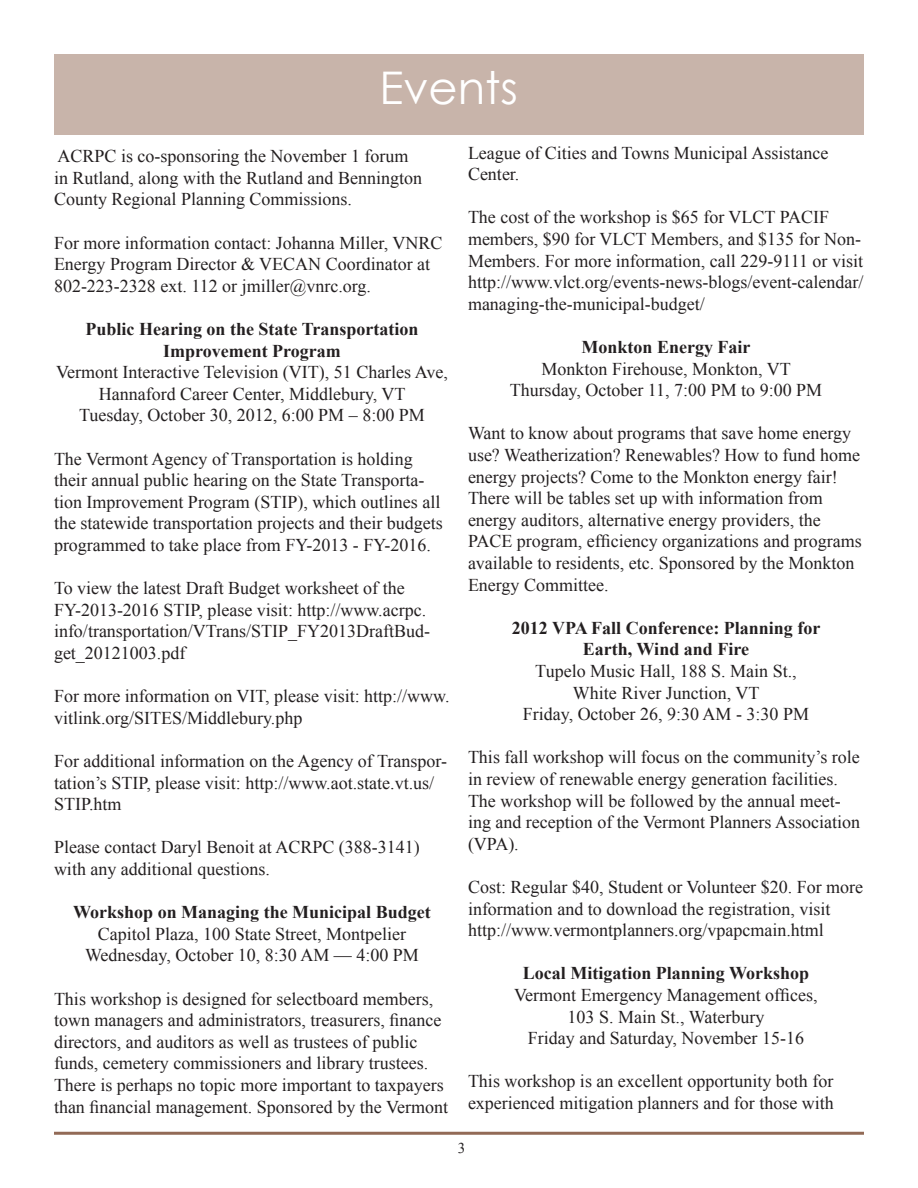
<style>
.page{position:relative;width:918px;height:1188px;background:#fff}
.page>*{position:absolute;margin:0;border:0;box-sizing:border-box;transform-origin:0 0}
.t1{font:45px "Century Gothic";color:#fff}
.t2{font:18px/21.6px "Times New Roman";color:#231f20}
.t3{font:700 18px/21.6px "Times New Roman";color:#231f20;text-align:center}
.t4{font:15px "Times New Roman";color:#231f20}
</style>
<div class="page">
<div style="left:54px;top:54px;width:810px;height:81px;background:#c8b4aa"></div>
<hr style="left:54px;top:1132px;width:810px;height:3px;background:#926a56">
<p class="t1" style="left:379px;top:56px;width:140px">Events</p>
<p class="t2" style="left:54px;top:145px;width:370px">ACRPC is co-sponsoring the November 1 forum in Rutland, along with the Rutland and Bennington<br>County Regional Planning Commissions.</p>
<p class="t2" style="left:54px;top:231px;width:390px">For more information contact: Johanna Miller, VNRC<br>Energy Program Director &amp; VECAN Coordinator at<br>802-223-2328 ext. 112 or jmiller@vnrc.org.</p>
<p class="t3" style="left:86px;top:318px;width:334px">Public Hearing on the State Transportation<br>Improvement Program</p>
<p class="t2" style="left:56px;top:361px;width:393px;text-align:center">Vermont Interactive Television (VIT), 51 Charles Ave,<br>Hannaford Career Center, Middlebury, VT</p>
<p class="t2" style="left:79px;top:404px;width:347px">Tuesday, October 30, 2012, 6:00 PM – 8:00 PM</p>
<p class="t2" style="left:54px;top:447px;width:390px">The Vermont Agency of Transportation is holding their annual public hearing on the State Transporta&shy;tion Improvement Program (STIP), which outlines all the statewide transportation projects and their budgets programmed to take place from FY-2013 - FY-2016.</p>
<p class="t2" style="left:54px;top:577px;width:378px">To view the latest Draft Budget worksheet of the FY-2013-2016 STIP, please visit: http://www.acrpc. info/transportation/VTrans/STIP_FY2013DraftBud&shy;get_20121003.pdf</p>
<p class="t2" style="left:54px;top:685px;width:397px">For more information on VIT, please visit: http://www. vitlink.org/SITES/Middlebury.php</p>
<p class="t2" style="left:54px;top:750px;width:395px">For additional information on the Agency of Transpor&shy;tation’s STIP, please visit: http://www.aot.state.vt.us/<br>STIP.htm</p>
<p class="t2" style="left:54px;top:836px;width:367px">Please contact Daryl Benoit at ACRPC (388-3141) with any additional questions.</p>
<p class="t3" style="left:73px;top:901px;width:359px">Workshop on Managing the Municipal Budget</p>
<p class="t2" style="left:98px;top:923px;width:310px">Capitol Plaza, 100 State Street, Montpelier</p>
<p class="t2" style="left:85px;top:944px;width:335px">Wednesday, October 10, 8:30 AM — 4:00 PM</p>
<p class="t2" style="left:54px;top:987px;width:396px">This workshop is designed for selectboard members, town managers and administrators, treasurers, finance directors, and auditors as well as trustees of public funds, cemetery commissioners and library trustees.<br>There is perhaps no topic more important to taxpayers than financial management. Sponsored by the Vermont</p>
<p class="t2" style="left:468px;top:141px;width:362px">League of Cities and Towns Municipal Assistance<br>Center.</p>
<p class="t2" style="left:468px;top:206px;width:397px">The cost of the workshop is $65 for VLCT PACIF members, $90 for VLCT Members, and $135 for Non-Members. For more information, call 229-9111 or visit http://www.vlct.org/events-news-blogs/event-calendar/ managing-the-municipal-budget/</p>
<p class="t3" style="left:582px;top:336px;width:171px">Monkton Energy Fair</p>
<p class="t2" style="left:542px;top:357px;width:251px">Monkton Firehouse, Monkton, VT</p>
<p class="t2" style="left:510px;top:379px;width:314px">Thursday, October 11, 7:00 PM to 9:00 PM</p>
<p class="t2" style="left:468px;top:422px;width:394px">Want to know about programs that save home energy use? Weatherization? Renewables? How to fund home energy projects? Come to the Monkton energy fair!</p>
<p class="t2" style="left:468px;top:487px;width:395px">There will be tables set up with information from energy auditors, alternative energy providers, the PACE program, efficiency organizations and programs available to residents, etc. Sponsored by the Monkton Energy Committee.</p>
<p class="t3" style="left:512px;top:616px;width:310px">2012 VPA Fall Conference: Planning for<br>Earth, Wind and Fire</p>
<p class="t2" style="left:535px;top:660px;width:263px;text-align:center">Tupelo Music Hall, 188 S. Main St.,<br>White River Junction, VT</p>
<p class="t2" style="left:523px;top:703px;width:288px">Friday, October 26, 9:30 AM - 3:30 PM</p>
<p class="t2" style="left:468px;top:746px;width:394px">This fall workshop will focus on the community’s role in review of renewable energy generation facilities.<br>The workshop will be followed by the annual meet&shy;ing and reception of the Vermont Planners Association (VPA).</p>
<p class="t2" style="left:468px;top:876px;width:397px">Cost: Regular $40, Student or Volunteer $20. For more information and to download the registration, visit http://www.vermontplanners.org/vpapcmain.html</p>
<p class="t3" style="left:523px;top:962px;width:288px">Local Mitigation Planning Workshop</p>
<p class="t2" style="left:514px;top:984px;width:305px;text-align:center">Vermont Emergency Management offices,<br>103 S. Main St., Waterbury</p>
<p class="t2" style="left:528px;top:1027px;width:278px">Friday and Saturday, November 15-16</p>
<p class="t2" style="left:468px;top:1070px;width:367px">This workshop is an excellent opportunity both for experienced mitigation planners and for those with</p>
<p class="t4" style="left:458px;top:1138px;width:9px">3</p>
</div>
